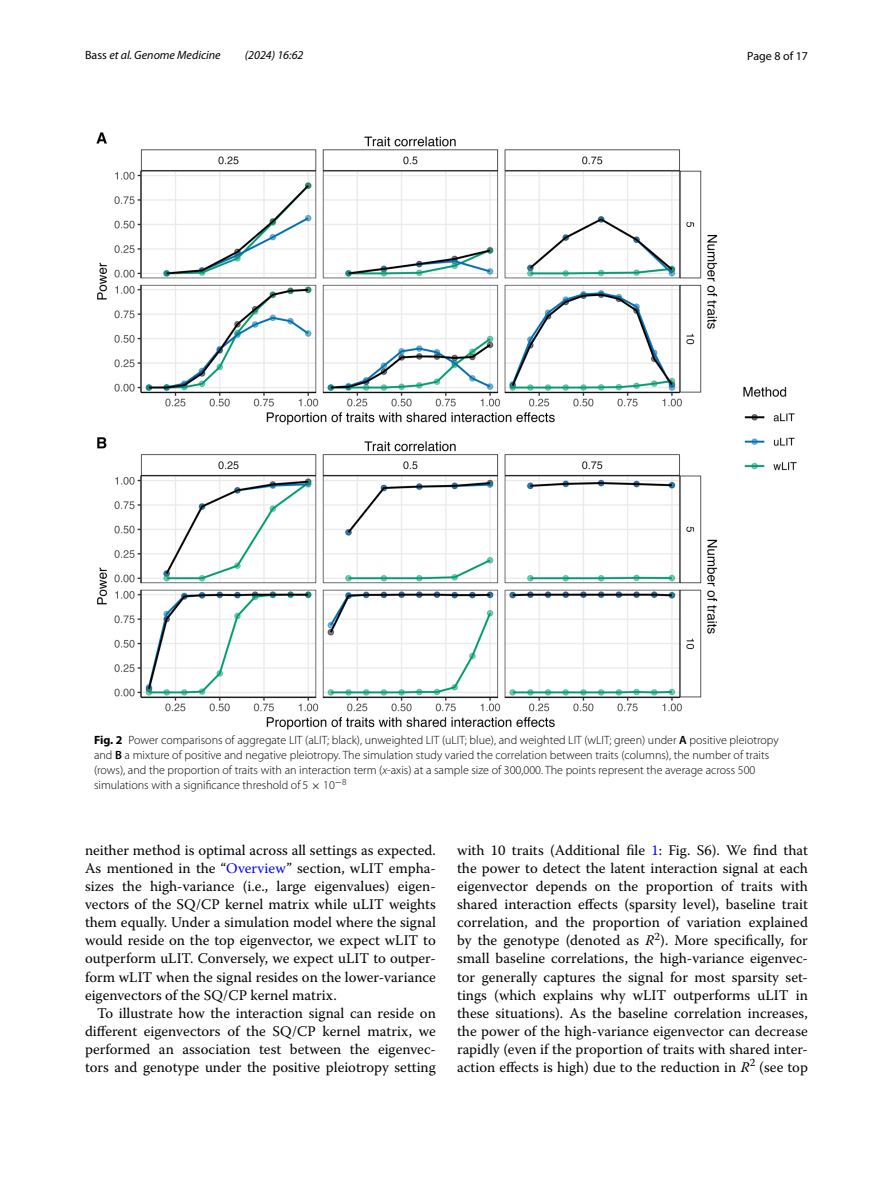
<style>
.page{position:relative;width:893px;height:1187px;background:#fff}
.page>*{position:absolute;margin:0;border:0;box-sizing:border-box;transform-origin:0 0}
.t1{font:14.7px/18px "Warnock Pro";color:#000;text-align:justify}
.t2{font:300 12px/15px "Myriad Pro";color:#000}
.t3{font:italic 12px "Myriad Pro";color:#000}
.t4{font:12px "Myriad Pro";color:#000}
.s1{font-style:normal}
.s2{font-weight:700}
.s3{font-weight:600}
.s4{font-style:italic}
.s5{font-family:"Myriad Pro Light 3";font-weight:400}
.s6{font-family:"MTSYN89";font-weight:400}
.s7{color:#00f}
.s8{font-family:"Warnock Pro It 112"}
.s9{font-family:"Warnock Pro It 113"}
</style>
<div class="page">
<img style="left:96px;top:133px;width:701px;height:596px">
<p class="t3" style="left:85px;top:48px;width:137px"><span class="s1">Bass</span> et al. Genome Medicine</p>
<p class="t3" style="left:245px;top:48px;width:60px">(2024) 16:62</p>
<p class="t4" style="left:747px;top:48px;width:62px">Page 8 of 17</p>
<p class="t2" style="left:94px;top:733px;width:686px"><span class="s2">Fig. 2</span> Power comparisons of aggregate LIT (aLIT; black), unweighted LIT (uLIT; blue), and weighted LIT (wLIT; green) under <span class="s3">A</span> positive pleiotropy and <span class="s3">B</span> a mixture of positive and negative pleiotropy. The simulation study varied the correlation between traits (columns), the number of traits (rows), and the proportion of traits with an interaction term (<span class="s4">x</span>-axis) at a sample size of 300,000. The points represent the average across 500 simulations with a significance threshold of <span class="s5">5</span> <span class="s6">×</span> <span class="s5">10</span><sup>−</sup><sup>8</sup></p>
<p class="t1" style="left:85px;top:841px;width:352px">neither method is optimal across all settings as expected.<br>As mentioned in the “<span class="s7">Overview</span>” section, wLIT empha&shy;sizes the high-variance (i.e., large eigenvalues) eigen&shy;vectors of the SQ/CP kernel matrix while uLIT weights them equally. Under a simulation model where the signal would reside on the top eigenvector, we expect wLIT to outperform uLIT. Conversely, we expect uLIT to outper&shy;form wLIT when the signal resides on the lower-variance eigenvectors of the SQ/CP kernel matrix.</p>
<p class="t1" style="left:85px;top:1003px;width:352px;text-indent:12px">To illustrate how the interaction signal can reside on different eigenvectors of the SQ/CP kernel matrix, we performed an association test between the eigenvec&shy;tors and genotype under the positive pleiotropy setting</p>
<p class="t1" style="left:457px;top:841px;width:352px">with 10 traits (Additional file <span class="s7">1</span>: Fig. S6). We find that the power to detect the latent interaction signal at each eigenvector depends on the proportion of traits with shared interaction effects (sparsity level), baseline trait correlation, and the proportion of variation explained by the genotype (denoted as <span class="s8">R</span><sup>2</sup>). More specifically, for small baseline correlations, the high-variance eigenvec&shy;tor generally captures the signal for most sparsity set&shy;tings (which explains why wLIT outperforms uLIT in these situations). As the baseline correlation increases, the power of the high-variance eigenvector can decrease rapidly (even if the proportion of traits with shared inter&shy;action effects is high) due to the reduction in <span class="s9">R</span><sup>2</sup> (see top</p>
</div>
